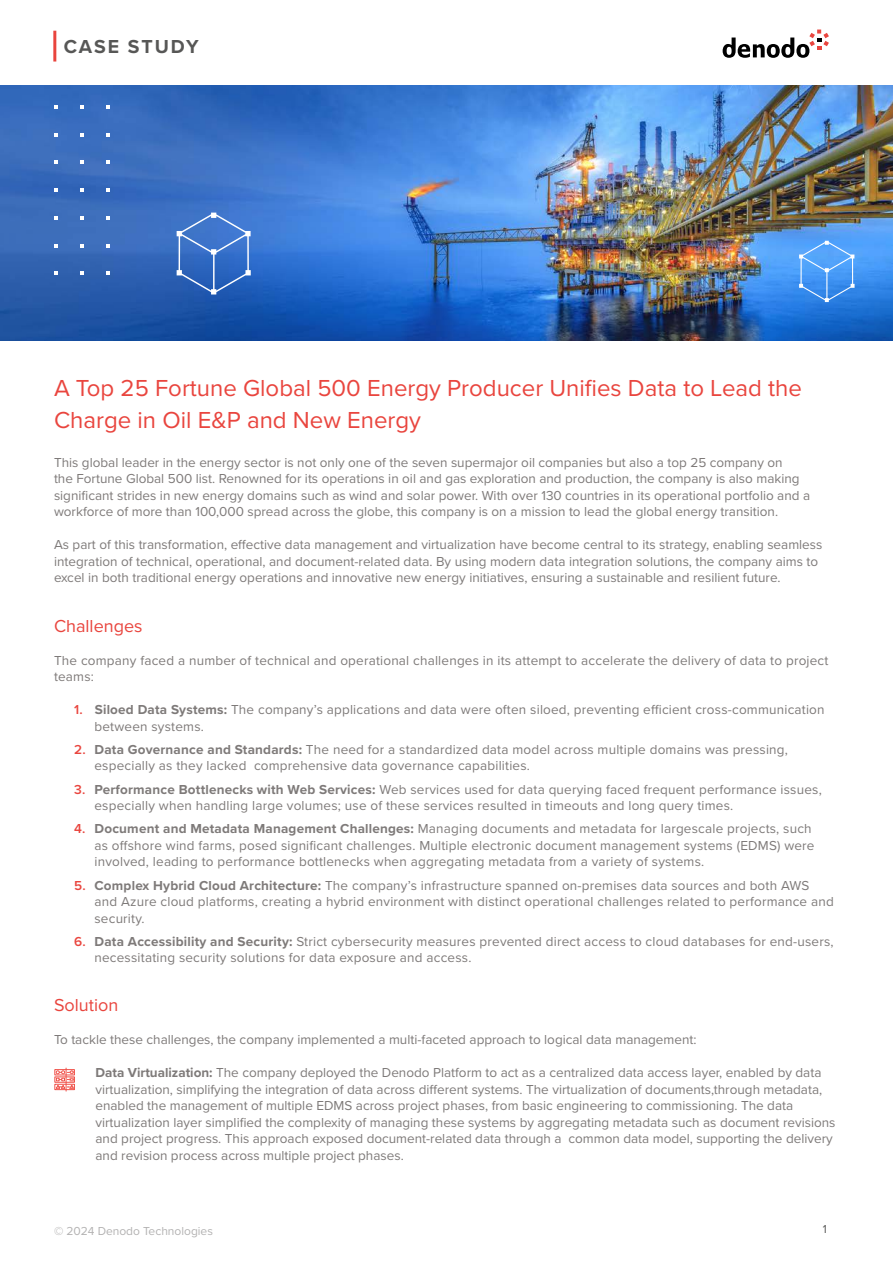
<style>
.page{position:relative;width:893px;height:1263px;background:#fff}
.page>*{position:absolute;margin:0;border:0;box-sizing:border-box;transform-origin:0 0}
.t1{font:24px/31.5px "Proxima Nova";color:#e9453e}
.t2{font:700 19.5px "Proxima Nova";letter-spacing:.095em;color:#575756}
.t3{font:18px "Proxima Nova";color:#e9453e}
.t4{font:13.5px/16.5px "Proxima Nova";color:#7e7a79}
.t5{font:12px "Proxima Nova";color:#b3b2b2}
.t6{font:12px "Proxima Nova";color:#575756}
.s1{font-weight:600;color:#e9453e}
.s2{font-weight:700}
</style>
<div class="page">
<hr style="left:53px;top:31px;width:3px;height:31px;background:#e9453e">
<img style="left:0;top:85px;width:893px;height:255px">
<svg style="left:177px;top:213px;width:74px;height:81px;background:#487bc9"></svg>
<svg style="left:54px;top:272px;width:4px;height:3px"></svg>
<svg style="left:54px;top:105px;width:4px;height:4px"></svg>
<svg style="left:54px;top:133px;width:4px;height:4px"></svg>
<svg style="left:54px;top:161px;width:4px;height:3px"></svg>
<svg style="left:54px;top:188px;width:4px;height:4px"></svg>
<svg style="left:54px;top:216px;width:4px;height:4px"></svg>
<svg style="left:54px;top:244px;width:4px;height:4px"></svg>
<svg style="left:80px;top:272px;width:4px;height:3px"></svg>
<svg style="left:80px;top:105px;width:4px;height:4px"></svg>
<svg style="left:80px;top:133px;width:4px;height:4px"></svg>
<svg style="left:80px;top:161px;width:4px;height:3px"></svg>
<svg style="left:80px;top:188px;width:4px;height:4px"></svg>
<svg style="left:80px;top:216px;width:4px;height:4px"></svg>
<svg style="left:80px;top:244px;width:4px;height:4px"></svg>
<svg style="left:106px;top:272px;width:4px;height:3px"></svg>
<svg style="left:106px;top:105px;width:4px;height:4px"></svg>
<svg style="left:106px;top:133px;width:4px;height:4px"></svg>
<svg style="left:106px;top:161px;width:4px;height:3px"></svg>
<svg style="left:106px;top:188px;width:4px;height:4px"></svg>
<svg style="left:106px;top:216px;width:4px;height:4px"></svg>
<svg style="left:106px;top:244px;width:4px;height:4px"></svg>
<svg style="left:799px;top:241px;width:56px;height:61px;background:#58a2f5"></svg>
<svg style="left:723px;top:30px;width:106px;height:28px"></svg>
<div style="left:54px;top:1069px;width:21px;height:6px;border:1px solid #f05149"></div>
<div style="left:54px;top:1076px;width:21px;height:7px;border:1px solid #f05149"></div>
<div style="left:54px;top:1084px;width:21px;height:6px;border:1px solid #f05149"></div>
<svg style="left:55px;top:1068px;width:19px;height:23px"></svg>
<h2 class="t2" style="left:64px;top:32px;width:136px">CASE STUDY</h2>
<h1 class="t1" style="left:54px;top:371px;width:749px">A Top 25 Fortune Global 500 Energy Producer Unifies Data to Lead the<br>Charge in Oil E&amp;P and New Energy</h1>
<p class="t4" style="left:54px;top:453px;width:758px">This global leader in the energy sector is not only one of the seven supermajor oil companies but also a top 25 company on<br>the Fortune Global 500 list. Renowned for its operations in oil and gas exploration and production, the company is also making significant strides in new energy domains such as wind and solar power. With over 130 countries in its operational portfolio and a workforce of more than 100,000 spread across the globe, this company is on a mission to lead the global energy transition.</p>
<p class="t4" style="left:54px;top:536px;width:770px">As part of this transformation, effective data management and virtualization have become central to its strategy, enabling seamless integration of technical, operational, and document-related data. By using modern data integration solutions, the company aims to excel in both traditional energy operations and innovative new energy initiatives, ensuring a sustainable and resilient future.</p>
<h3 class="t3" style="left:54px;top:612px;width:90px">Challenges</h3>
<p class="t4" style="left:54px;top:651px;width:776px">The company faced a number of technical and operational challenges in its attempt to accelerate the delivery of data to project teams:</p>
<p class="t4" style="left:94px;top:701px;width:732px;text-indent:-20px"><span class="s1">1.</span> <span class="s2">Siloed Data Systems:</span> The company’s applications and data were often siloed, preventing efficient cross-communication between systems.</p>
<p class="t4" style="left:94px;top:740px;width:695px;text-indent:-20px"><span class="s1">2.</span> <span class="s2">Data Governance and Standards:</span> The need for a standardized data model across multiple domains was pressing, especially as they lacked comprehensive data governance capabilities.</p>
<p class="t4" style="left:94px;top:780px;width:729px;text-indent:-20px"><span class="s1">3.</span> <span class="s2">Performance Bottlenecks with Web Services:</span> Web services used for data querying faced frequent performance issues, especially when handling large volumes; use of these services resulted in timeouts and long query times.</p>
<p class="t4" style="left:94px;top:820px;width:721px;text-indent:-20px"><span class="s1">4.</span> <span class="s2">Document and Metadata Management Challenges:</span> Managing documents and metadata for largescale projects, such as offshore wind farms, posed significant challenges. Multiple electronic document management systems (EDMS) were involved, leading to performance bottlenecks when aggregating metadata from a variety of systems.</p>
<p class="t4" style="left:94px;top:876px;width:741px;text-indent:-20px"><span class="s1">5.</span> <span class="s2">Complex Hybrid Cloud Architecture:</span> The company’s infrastructure spanned on-premises data sources and both AWS and Azure cloud platforms, creating a hybrid environment with distinct operational challenges related to performance and security.</p>
<p class="t4" style="left:94px;top:932px;width:741px;text-indent:-20px"><span class="s1">6.</span> <span class="s2">Data Accessibility and Security:</span> Strict cybersecurity measures prevented direct access to cloud databases for end-users, necessitating security solutions for data exposure and access.</p>
<h3 class="t3" style="left:54px;top:992px;width:66px">Solution</h3>
<p class="t4" style="left:54px;top:1031px;width:644px">To tackle these challenges, the company implemented a multi-faceted approach to logical data management:</p>
<p class="t4" style="left:95px;top:1064px;width:741px"><span class="s2">Data Virtualization:</span> The company deployed the Denodo Platform to act as a centralized data access layer, enabled by data virtualization, simplifying the integration of data across different systems. The virtualization of documents,through metadata, enabled the management of multiple EDMS across project phases, from basic engineering to commissioning. The data virtualization layer simplified the complexity of managing these systems by aggregating metadata such as document revisions and project progress. This approach exposed document-related data through a common data model, supporting the delivery and revision process across multiple project phases.</p>
<p class="t5" style="left:54px;top:1222px;width:160px">© 2024 Denodo Technologies</p>
<p class="t6" style="left:823px;top:1220px;width:6px">1</p>
</div>
